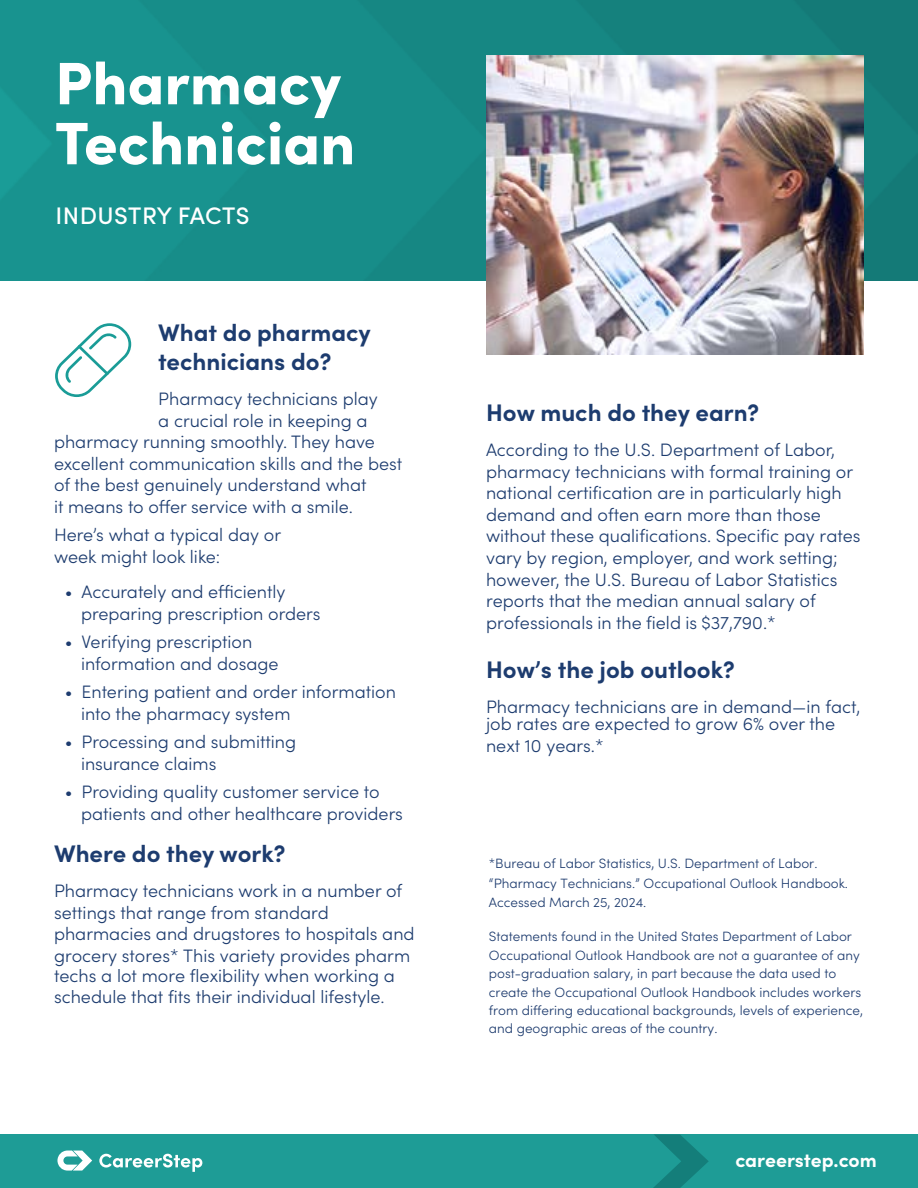
<style>
.page{position:relative;width:918px;height:1188px;background:#fff}
.page>*{position:absolute;margin:0;border:0;box-sizing:border-box;transform-origin:0 0}
.t1{font:900 60px/60px "Sofia Pro";color:#fff}
.t2{font:700 24px/28.8px "Sofia Pro";color:#1d3c6f}
.t3{font:500 24px "Sofia Pro";letter-spacing:.02em;color:#fff}
.t4{font:700 19.5px "Sofia Pro";letter-spacing:-.005em;color:#fff}
.t5{font:300 18px/21.6px "Sofia Pro";color:#1d3c6f}
.t6{font:300 18px/21.3px "Sofia Pro";color:#1d3c6f}
.t7{font:300 13.5px/18.5px "Sofia Pro";color:#1d3b6e}
.s1{font-style:inherit}
</style>
<div class="page">
<div style="left:0;top:0;width:918px;height:281px;background:linear-gradient(to right,#199692,#147b77)"></div>
<img style="left:486px;top:55px;width:378px;height:299px">
<svg style="left:55px;top:323px;width:76px;height:74px"></svg>
<div style="left:0;top:1134px;width:918px;height:54px;background:#1e9c96"></div>
<svg style="left:653px;top:1134px;width:56px;height:54px"></svg>
<svg style="left:57px;top:1151px;width:35px;height:20px"></svg>
<svg style="left:99px;top:1154px;width:103px;height:18px"></svg>
<h1 class="t1" style="left:55px;top:48px;width:302px">Pharmacy<br>Technician</h1>
<h2 class="t3" style="left:55px;top:198px;width:196px">INDUSTRY FACTS</h2>
<h2 class="t2" style="left:158px;top:316px;width:214px">What do pharmacy technicians do?</h2>
<p class="t5" style="left:158px;top:387px;width:221px">Pharmacy technicians play</p>
<p class="t5" style="left:158px;top:409px;width:211px">a crucial role in keeping a</p>
<p class="t5" style="left:54px;top:430px;width:323px">pharmacy running smoothly. They have</p>
<p class="t5" style="left:54px;top:452px;width:350px">excellent communication skills and the best</p>
<p class="t5" style="left:54px;top:473px;width:314px">of the best genuinely understand what</p>
<p class="t5" style="left:54px;top:495px;width:300px">it means to offer service with a smile.</p>
<p class="t5" style="left:54px;top:523px;width:229px">Here’s what a typical day or week might look like:</p>
<p class="t5" style="left:81px;top:580px;width:241px;text-indent:-16px">• Accurately and efficiently preparing prescription orders</p>
<p class="t5" style="left:81px;top:630px;width:199px;text-indent:-16px">• Verifying prescription information and dosage</p>
<p class="t5" style="left:81px;top:680px;width:316px;text-indent:-16px">• Entering patient and order information into the pharmacy system</p>
<p class="t5" style="left:81px;top:730px;width:217px;text-indent:-16px">• Processing and submitting insurance claims</p>
<p class="t5" style="left:81px;top:780px;width:324px;text-indent:-16px">• Providing quality customer service to patients and other healthcare providers</p>
<h2 class="t2" style="left:54px;top:837px;width:233px">Where do they work?</h2>
<p class="t6" style="left:54px;top:879px;width:362px"><span class="s1">Pharmacy technicians work in a number of settings that range from standard pharmacies and drugstores to hospitals and grocery</span> stores* This variety provides pharm techs a lot more flexibility when working a schedule that fits their individual lifestyle.</p>
<h2 class="t2" style="left:486px;top:396px;width:275px">How much do they earn?</h2>
<p class="t5" style="left:486px;top:438px;width:376px">According to the U.S. Department of Labor, pharmacy technicians with formal training or national certification are in particularly high demand and often earn more than those without these qualifications. Specific pay rates vary by region, employer, and work setting; however, the U.S. Bureau of Labor Statistics reports that the median annual salary of professionals in the field is $<span class="s1">37</span>,<span class="s1">79</span>0.<span class="s1">*</span></p>
<h2 class="t2" style="left:486px;top:653px;width:250px">How’s the job outlook?</h2>
<p class="t5" style="left:486px;top:697px;width:376px;line-height:17.1px"><span class="s1">P</span>harmacy technicians are in demand—in fact, job rates are expected to grow <span class="s1">6</span>% over the</p>
<p class="t5" style="left:486px;top:734px;width:119px">next 10 years.<span class="s1">*</span></p>
<p class="t7" style="left:489px;top:853px;width:361px;line-height:19.5px">*Bureau of Labor Statistics, U.S. Department of Labor. “Pharmacy Technicians.” Occupational Outlook Handbook.<br>Accessed March 25, 2024.</p>
<p class="t7" style="left:489px;top:926px;width:376px">Statements found in the United States Department of Labor Occupational Outlook Handbook are not a guarantee of any post-graduation salary, in part because the data used to create the Occupational Outlook Handbook includes workers from differing educational backgrounds, levels of experience, and geographic areas of the country.</p>
<p class="t4" style="left:735px;top:1145px;width:143px">careerstep.com</p>
</div>
